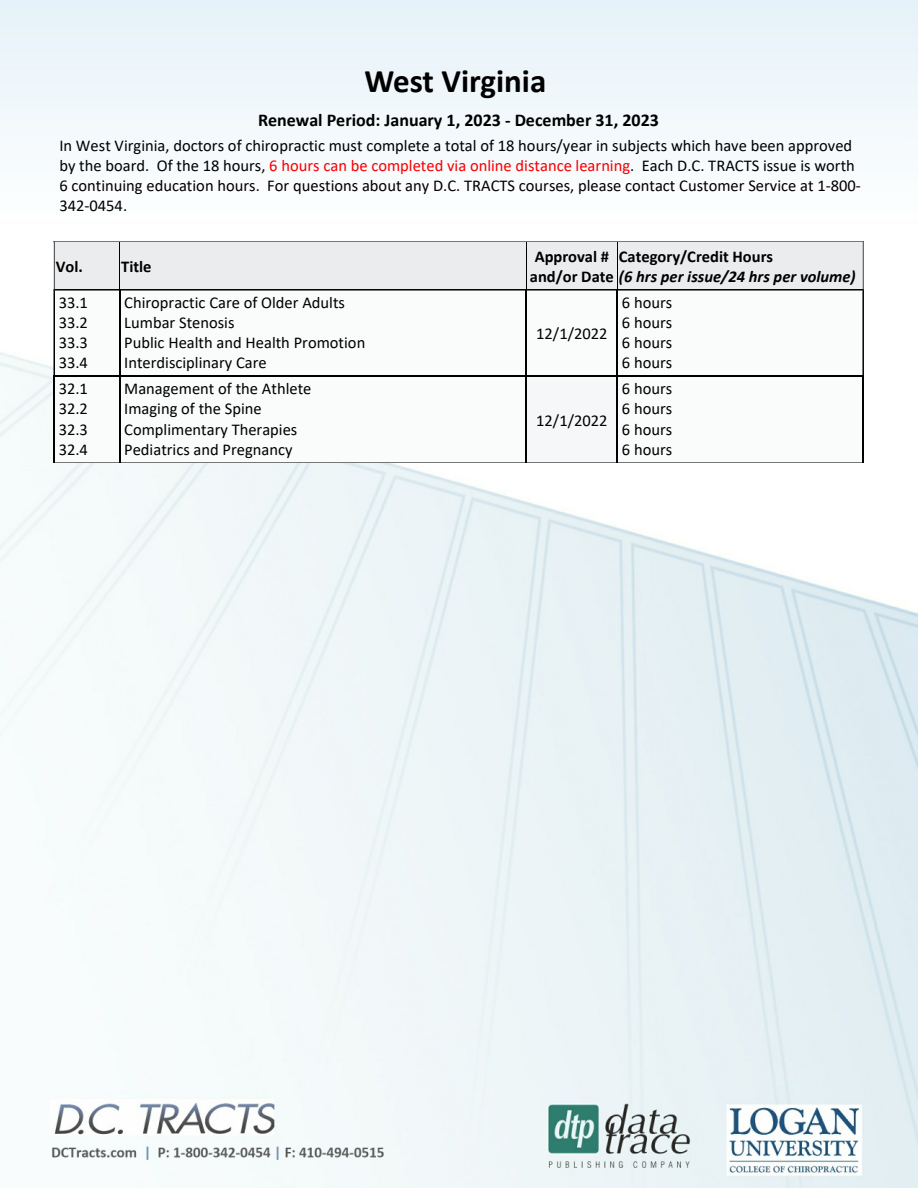
<style>
.page{position:relative;width:918px;height:1188px;background:#fff}
.page>*{position:absolute;margin:0;border:0;box-sizing:border-box;transform-origin:0 0}
.t1{font:700 33px "Calibri";color:#000}
.t2{font:700 18px "Calibri";color:#000}
.t3{font:16.5px/20.1px "Calibri";color:#000;text-align:justify}
.t4{font:italic 16.5px "Calibri Bold";color:#000}
.t5{font:700 16.5px "Calibri";color:#000}
.s1{color:#f70000}
.s2{font-family:"Calibri";font-weight:700;font-style:normal}
</style>
<div class="page">
<img style="left:0;top:0;width:918px;height:1188px">
<div style="left:120px;top:242px;width:406px;height:48px;background:#eaecee"></div>
<div style="left:526px;top:242px;width:91px;height:48px;background:#eaecee"></div>
<div style="left:120px;top:290px;width:406px;height:86px;background:#fafbfb"></div>
<div style="left:526px;top:290px;width:91px;height:86px;background:#fafbfb"></div>
<div style="left:54px;top:376px;width:66px;height:87px;background:#fafbfb"></div>
<div style="left:120px;top:376px;width:406px;height:87px;background:#fafbfb"></div>
<div style="left:526px;top:376px;width:91px;height:87px;background:#f6f7f8"></div>
<div style="left:617px;top:376px;width:246px;height:87px;background:#fafbfb"></div>
<hr style="left:119px;top:242px;width:408px;height:1px;background:#777">
<hr style="left:526px;top:242px;width:92px;height:1px;background:#777">
<hr style="left:119px;top:289px;width:408px;height:2px;background:#000">
<hr style="left:526px;top:289px;width:92px;height:2px;background:#000">
<hr style="left:119px;top:376px;width:408px;height:1px;background:#000">
<hr style="left:526px;top:376px;width:92px;height:1px;background:#000">
<hr style="left:53px;top:463px;width:67px;height:1px;background:#777">
<hr style="left:119px;top:463px;width:408px;height:1px;background:#777">
<hr style="left:526px;top:463px;width:92px;height:1px;background:#777">
<hr style="left:617px;top:463px;width:247px;height:1px;background:#777">
<svg style="left:53px;top:242px;width:66px;height:135px"></svg>
<hr style="left:53px;top:376px;width:2px;height:87px;background:#000">
<hr style="left:119px;top:242px;width:1px;height:47px;background:#000">
<hr style="left:119px;top:289px;width:1px;height:88px;background:#000">
<hr style="left:119px;top:376px;width:1px;height:87px;background:#000">
<hr style="left:526px;top:242px;width:1px;height:47px;background:#000">
<hr style="left:526px;top:289px;width:1px;height:88px;background:#000">
<hr style="left:526px;top:376px;width:1px;height:87px;background:#000">
<hr style="left:617px;top:376px;width:1px;height:87px;background:#000">
<svg style="left:617px;top:242px;width:247px;height:135px"></svg>
<hr style="left:862px;top:376px;width:2px;height:87px;background:#000">
<h1 class="t1" style="left:364px;top:67px;width:183px">West Virginia</h1>
<p class="t2" style="left:258px;top:112px;width:402px">Renewal Period: January 1, 2023 - December 31, 2023</p>
<p class="t3" style="left:59px;top:137px;width:803px;text-align:left">In West Virginia, doctors of chiropractic must complete a total of 18 hours/year in subjects which have been approved by the board. Of the 18 hours, <span class="s1">6 hours can be completed via online distance learning</span>. Each D.C. TRACTS issue is worth 6 continuing education hours. For questions about any D.C. TRACTS courses, please contact Customer Service at 1-800- 342-0454.</p>
<p class="t5" style="left:56px;top:260px;width:29px">Vol.</p>
<p class="t5" style="left:121px;top:260px;width:32px">Title</p>
<p class="t3" style="left:59px;top:294px;width:31px">33.1<br>33.2<br>33.3<br>33.4</p>
<p class="t3" style="left:124px;top:294px;width:243px;text-align:left">Chiropractic Care of Older Adults<br>Lumbar Stenosis<br>Public Health and Health Promotion<br>Interdisciplinary Care</p>
<p class="t3" style="left:59px;top:380px;width:31px">32.1<br>32.2<br>32.3<br>32.4</p>
<p class="t3" style="left:124px;top:380px;width:189px;text-align:left">Management of the Athlete<br>Imaging of the Spine<br>Complimentary Therapies<br>Pediatrics and Pregnancy</p>
<p class="t5" style="left:619px;top:249px;width:156px">Category/Credit Hours</p>
<p class="t5" style="left:535px;top:249px;width:76px">Approval #</p>
<p class="t4" style="left:530px;top:270px;width:327px"><span class="s2">and/or Date</span> (6 hrs per issue/24 hrs per volume)</p>
<p class="t3" style="left:536px;top:325px;width:73px">12/1/2022</p>
<p class="t3" style="left:536px;top:411px;width:73px">12/1/2022</p>
<p class="t3" style="left:622px;top:294px;width:52px">6 hours 6 hours 6 hours 6 hours</p>
<p class="t3" style="left:622px;top:380px;width:52px">6 hours 6 hours 6 hours 6 hours</p>
</div>
